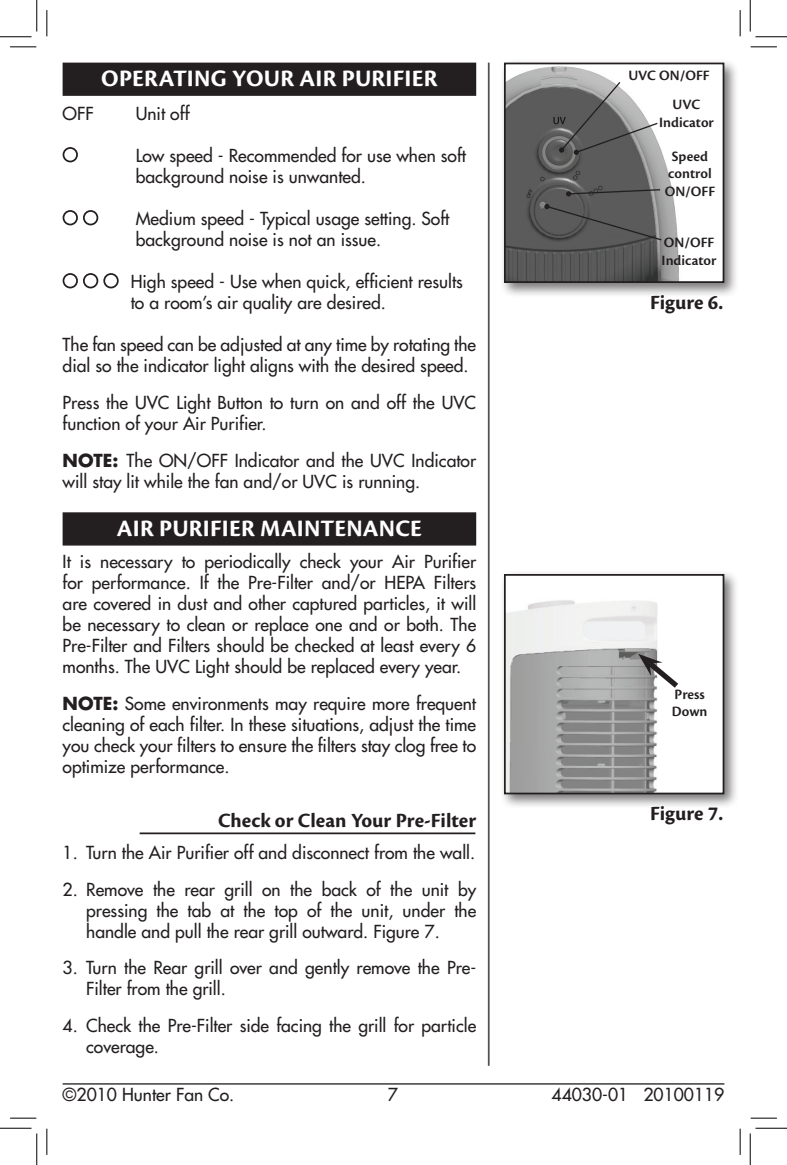
<style>
.page{position:relative;width:787px;height:1165px;background:#fff}
.page>*{position:absolute;margin:0;border:0;box-sizing:border-box;transform-origin:0 0}
.t1{font:700 24.5px "Cronos Pro";letter-spacing:.01em;color:#fff}
.t2{font:700 21px "Cronos Pro";color:#231f20}
.t3{font:500 17.5px/21px "Futura Std";color:#231f20}
.t4{font:600 14.88px/17.8px "Cronos Pro";color:#231f20}
.s1{font-weight:700}
</style>
<div class="page">
<hr style="left:63px;top:1083px;width:661px;height:1px;background:#231f20">
<hr style="left:488px;top:63px;width:1px;height:1003px;background:#505052">
<div style="left:63px;top:513px;width:412px;height:32px;background:#231f20"></div>
<div style="left:63px;top:512px;width:413px;height:33px;border:2px solid #231f20"></div>
<div style="left:500px;top:570px;width:239px;height:239px;background:#231f20;opacity:.6"></div>
<div style="left:505px;top:575px;width:218px;height:218px;background:#fff"></div>
<img style="left:507px;top:600px;width:151px;height:191px">
<div style="left:504px;top:574px;width:220px;height:220px;border:2px solid #231f20"></div>
<svg style="left:638px;top:654px;width:40px;height:39px"></svg>
<div style="left:63px;top:63px;width:412px;height:32px;background:#231f20"></div>
<div style="left:63px;top:63px;width:413px;height:33px;border:2px solid #231f20"></div>
<div style="left:63px;top:147px;width:15px;height:15px;border:2px solid #231f20;border-radius:50%"></div>
<div style="left:63px;top:210px;width:15px;height:15px;border:2px solid #231f20;border-radius:50%"></div>
<div style="left:83px;top:210px;width:15px;height:15px;border:2px solid #231f20;border-radius:50%"></div>
<div style="left:63px;top:273px;width:15px;height:15px;border:2px solid #231f20;border-radius:50%"></div>
<div style="left:83px;top:273px;width:15px;height:15px;border:2px solid #231f20;border-radius:50%"></div>
<div style="left:103px;top:273px;width:16px;height:15px;border:2px solid #231f20;border-radius:50%"></div>
<div style="left:500px;top:59px;width:239px;height:239px;background:#231f20;opacity:.6"></div>
<div style="left:505px;top:63px;width:218px;height:219px;background:#fff"></div>
<img style="left:507px;top:66px;width:172px;height:214px">
<div style="left:504px;top:63px;width:220px;height:220px;border:2px solid #231f20"></div>
<svg style="left:566px;top:188px;width:95px;height:8px"></svg>
<svg style="left:544px;top:204px;width:119px;height:37px;background:#5a5a5a"></svg>
<svg style="left:559px;top:81px;width:100px;height:74px"></svg>
<hr style="left:140px;top:832px;width:335px;height:2px;background:#231f20">
<svg style="left:10px;top:47px;width:26px;height:1px"></svg>
<svg style="left:750px;top:47px;width:27px;height:1px"></svg>
<svg style="left:10px;top:1118px;width:26px;height:1px"></svg>
<svg style="left:750px;top:1118px;width:27px;height:1px"></svg>
<svg style="left:47px;top:10px;width:1px;height:26px"></svg>
<svg style="left:47px;top:1128px;width:1px;height:27px"></svg>
<svg style="left:740px;top:10px;width:1px;height:26px"></svg>
<svg style="left:740px;top:1128px;width:1px;height:27px"></svg>
<hr style="left:0;top:36px;width:32px;height:1px;background:#000">
<hr style="left:755px;top:36px;width:32px;height:1px;background:#000">
<hr style="left:0;top:1128px;width:32px;height:1px;background:#000">
<hr style="left:755px;top:1128px;width:32px;height:1px;background:#000">
<hr style="left:36px;top:0;width:1px;height:32px;background:#000">
<hr style="left:36px;top:1133px;width:1px;height:32px;background:#000">
<hr style="left:750px;top:0;width:1px;height:32px;background:#000">
<hr style="left:750px;top:1133px;width:1px;height:32px;background:#000">
<h1 class="t1" style="left:101px;top:64px;width:338px">OPERATI NG YOUR AI R PURIFIER</h1>
<p class="t3" style="left:63px;top:103px;width:33px">OFF</p>
<p class="t3" style="left:136px;top:103px;width:55px">Unit off</p>
<p class="t3" style="left:136px;top:145px;width:332px">Low speed - Recommended for use when soft background noise is unwanted.</p>
<p class="t3" style="left:136px;top:208px;width:315px">Medium speed - Typical usage setting. Soft background noise is not an issue.</p>
<p class="t3" style="left:131px;top:271px;width:334px">High speed - Use when quick, efficient results to a room’s air quality are desired.</p>
<p class="t3" style="left:63px;top:334px;width:415px">The fan speed can be adjusted at any time by rotating the dial so the indicator light aligns with the desired speed.</p>
<p class="t3" style="left:63px;top:392px;width:415px">Press the UVC Light Button to turn on and off the UVC function of your Air Purifier.</p>
<p class="t3" style="left:63px;top:450px;width:415px"><span class="s1">NOTE:</span> The ON/OFF Indicator and the UVC Indicator will stay lit while the fan and/or UVC is running.</p>
<h1 class="t1" style="left:117px;top:514px;width:306px">AI R PURIFIER MAINTENANCE</h1>
<p class="t3" style="left:63px;top:551px;width:415px;text-align:justify">It is necessary to periodically check your Air Purifier for performance. If the Pre-Filter and/or HEPA Filters are covered in dust and other captured particles, it will be necessary to clean or replace one and or both. The Pre-Filter and Filters should be checked at least every 6 months. The UVC Light should be replaced every year.</p>
<p class="t3" style="left:63px;top:693px;width:415px;text-align:justify"><span class="s1">NOTE:</span> Some environments may require more frequent cleaning of each filter. In these situations, adjust the time you check your filters to ensure the filters stay clog free to optimize performance.</p>
<p class="t2" style="left:218px;top:808px;width:260px">CHECK OR CLEAN YOUR PRE-FILTER</p>
<p class="t3" style="left:63px;top:842px;width:414px">1. Turn the Air Purifier off and disconnect from the wall.</p>
<p class="t3" style="left:86px;top:878px;width:391px;text-align:justify;text-indent:-24px">2. Remove the rear grill on the back of the unit by pressing the tab at the top of the unit, under the handle and pull the rear grill outward. Figure 7.</p>
<p class="t3" style="left:86px;top:957px;width:391px;text-indent:-24px">3. Turn the Rear grill over and gently remove the Pre-<br>Filter from the grill.</p>
<p class="t3" style="left:86px;top:1015px;width:391px;text-indent:-24px">4. Check the Pre-Filter side facing the grill for particle coverage.</p>
<p class="t4" style="left:628px;top:67px;width:83px">UVC ON/OFF</p>
<p class="t4" style="left:659px;top:96px;width:56px;text-align:center">UVC<br>Indicator</p>
<p class="t4" style="left:664px;top:147px;width:52px;text-align:center">Speed control<br>ON/OFF</p>
<p class="t4" style="left:661px;top:233px;width:56px">ON/OFF<br>Indicator</p>
<p class="t2" style="left:650px;top:290px;width:75px">FIGURE 6.</p>
<p class="t4" style="left:672px;top:685px;width:37px">Press<br>Down</p>
<p class="t2" style="left:650px;top:801px;width:75px">FIGURE 7.</p>
<p class="t3" style="left:63px;top:1084px;width:173px">©2010 Hunter Fan Co.</p>
<p class="t3" style="left:388px;top:1084px;width:12px">7</p>
<p class="t3" style="left:551px;top:1084px;width:174px">44030-01 20100119</p>
</div>
